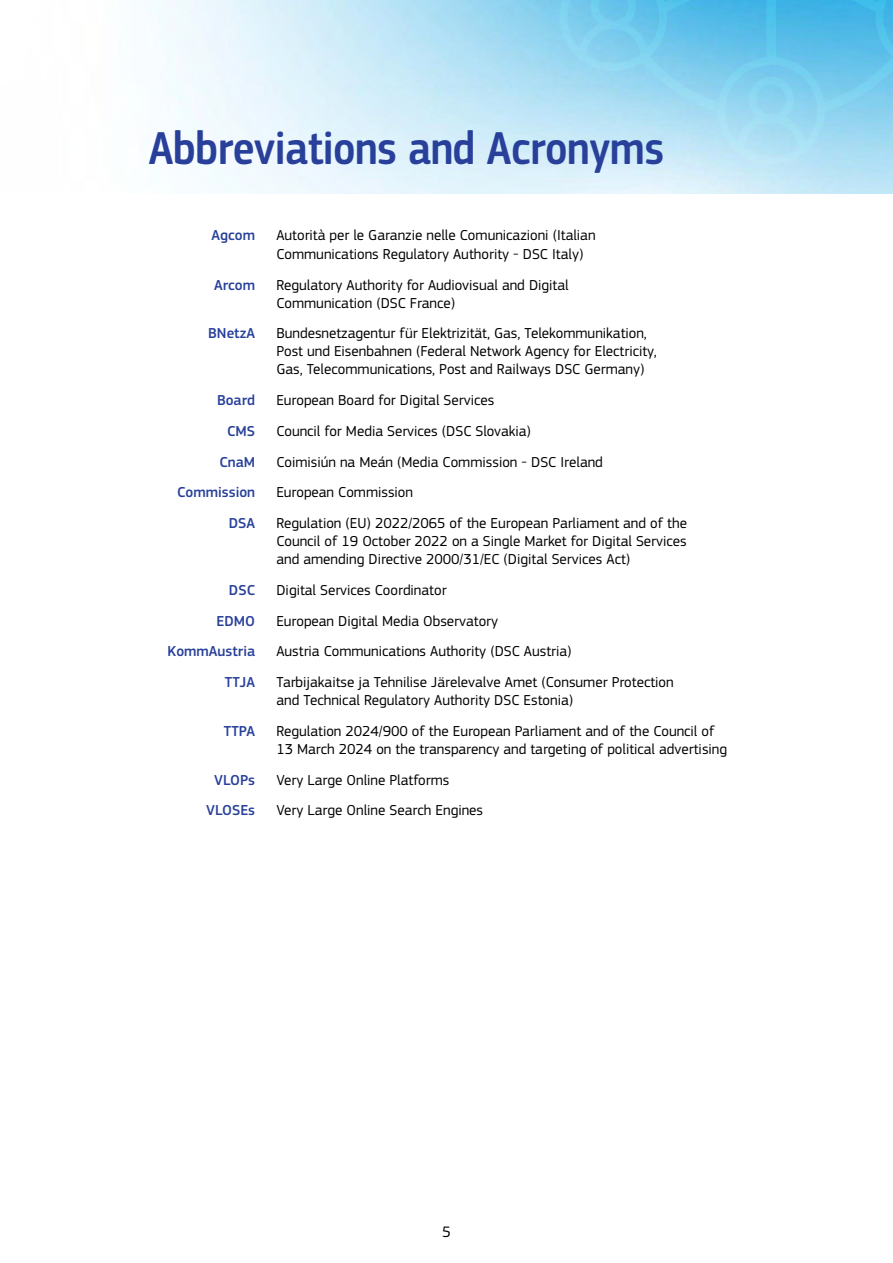
<style>
.page{position:relative;width:893px;height:1263px;background:#fff}
.page>*{position:absolute;margin:0;border:0;box-sizing:border-box;transform-origin:0 0}
.t1{font:500 48px "EC Square Sans Cond Pro";color:#28409a}
.t2{font:15.75px "EC Square Sans Pro";color:#000}
.Abbreviations{font:15px/18px "EC Square Sans Pro";color:#000}
.Abbreviations-2{font:500 15px "EC Square Sans Pro";color:#28409a}
</style>
<div class="page">
<svg style="left:559px;top:0;width:334px;height:164px;background:#87d0ef"></svg>
<h1 class="t1" style="left:149px;top:120px;width:517px">Abbreviations and Acronyms</h1>
<p class="Abbreviations-2" style="left:212px;top:226px;width:45px">Agcom</p>
<p class="Abbreviations" style="left:276px;top:226px;width:321px;line-height:18.8px">Autorità per le Garanzie nelle Comunicazioni (Italian<br>Communications Regulatory Authority - DSC Italy)</p>
<p class="Abbreviations-2" style="left:214px;top:276px;width:43px">Arcom</p>
<p class="Abbreviations" style="left:276px;top:276px;width:294px">Regulatory Authority for Audiovisual and Digital<br>Communication (DSC France)</p>
<p class="Abbreviations-2" style="left:208px;top:325px;width:48px">BNetzA</p>
<p class="Abbreviations" style="left:276px;top:324px;width:382px">Bundesnetzagentur für Elektrizität, Gas, Telekommunikation,<br>Post und Eisenbahnen (Federal Network Agency for Electricity,<br>Gas, Telecommunications, Post and Railways DSC Germany)</p>
<p class="Abbreviations-2" style="left:217px;top:391px;width:40px">Board</p>
<p class="Abbreviations" style="left:276px;top:391px;width:219px">European Board for Digital Services</p>
<p class="Abbreviations-2" style="left:227px;top:422px;width:30px">CMS</p>
<p class="Abbreviations" style="left:276px;top:422px;width:256px">Council for Media Services (DSC Slovakia)</p>
<p class="Abbreviations-2" style="left:219px;top:453px;width:37px">CnaM</p>
<p class="Abbreviations" style="left:276px;top:453px;width:328px">Coimisiún na Meán (Media Commission - DSC Ireland</p>
<p class="Abbreviations-2" style="left:177px;top:484px;width:79px">Commission</p>
<p class="Abbreviations" style="left:276px;top:483px;width:138px">European Commission</p>
<p class="Abbreviations-2" style="left:229px;top:514px;width:28px">DSA</p>
<p class="Abbreviations" style="left:276px;top:514px;width:412px;text-align:justify">Regulation (EU) 2022/2065 of the European Parliament and of the Council of 19 October 2022 on a Single Market for Digital Services and amending Directive 2000/31/EC (Digital Services Act)</p>
<p class="Abbreviations-2" style="left:229px;top:581px;width:28px">DSC</p>
<p class="Abbreviations" style="left:276px;top:581px;width:172px">Digital Services Coordinator</p>
<p class="Abbreviations-2" style="left:216px;top:612px;width:40px">EDMO</p>
<p class="Abbreviations" style="left:276px;top:612px;width:223px">European Digital Media Observatory</p>
<p class="Abbreviations-2" style="left:168px;top:643px;width:89px">KommAustria</p>
<p class="Abbreviations" style="left:276px;top:643px;width:297px">Austria Communications Authority (DSC Austria)</p>
<p class="Abbreviations-2" style="left:225px;top:673px;width:32px">TTJA</p>
<p class="Abbreviations" style="left:276px;top:673px;width:399px">Tarbijakaitse ja Tehnilise Järelevalve Amet (Consumer Protection and Technical Regulatory Authority DSC Estonia)</p>
<p class="Abbreviations-2" style="left:224px;top:722px;width:33px">TTPA</p>
<p class="Abbreviations" style="left:276px;top:722px;width:452px">Regulation 2024/900 of the European Parliament and of the Council of<br>13 March 2024 on the transparency and targeting of political advertising</p>
<p class="Abbreviations-2" style="left:214px;top:771px;width:42px">VLOPs</p>
<p class="Abbreviations" style="left:276px;top:771px;width:174px">Very Large Online Platforms</p>
<p class="Abbreviations-2" style="left:206px;top:802px;width:50px">VLOSEs</p>
<p class="Abbreviations" style="left:276px;top:802px;width:208px">Very Large Online Search Engines</p>
<p class="t2" style="left:442px;top:1222px;width:10px">5</p>
</div>
